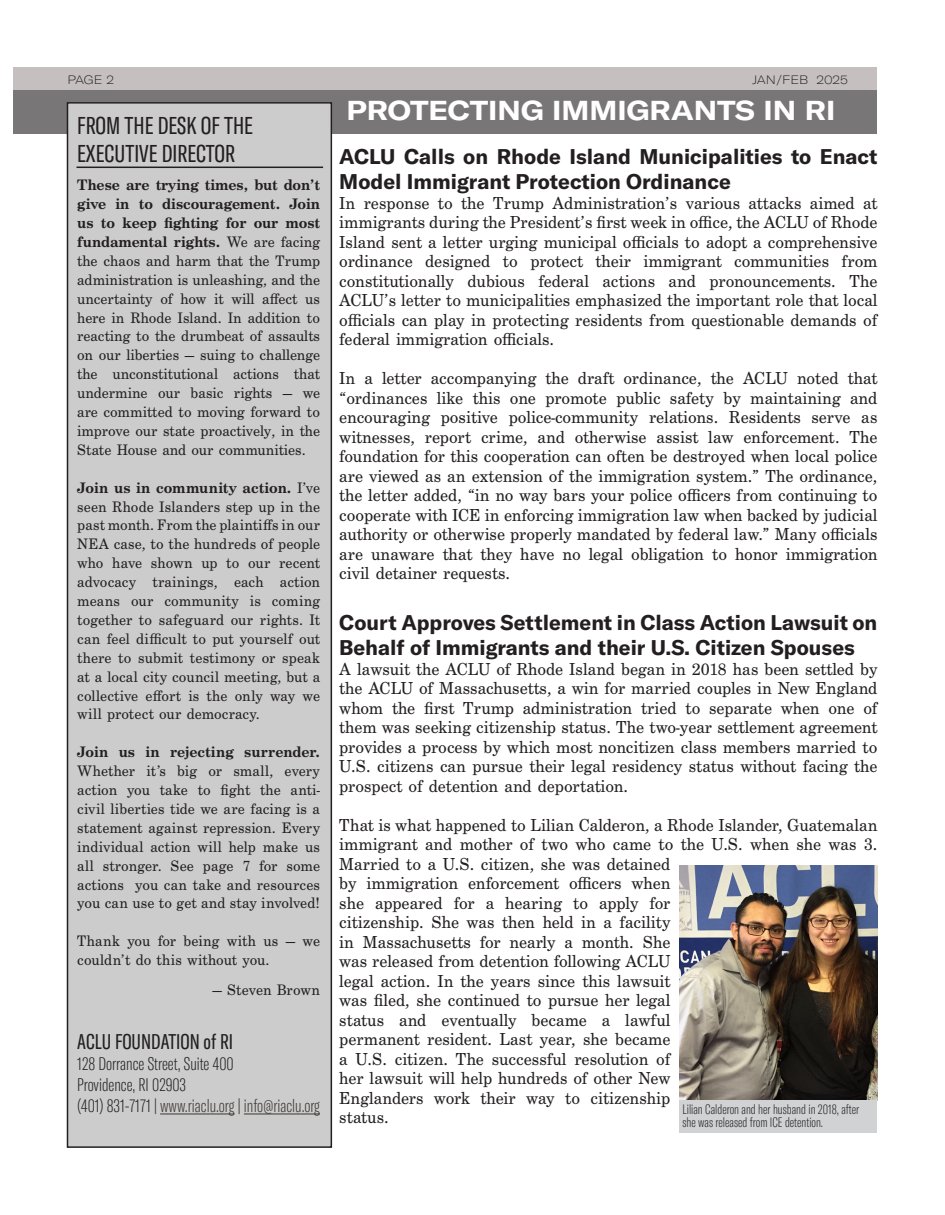
<style>
.page{position:relative;width:945px;height:1215px;background:#fff}
.page>*{position:absolute;margin:0;border:0;box-sizing:border-box;transform-origin:0 0}
.t1{font:700 expanded 27px "GT America";color:#fff}
.t2{font:extra-condensed 24px/28.8px "GT America";color:#231f20}
.Issue_Area_Header{font:700 21px/25.2px "GT America";color:#231f20}
.t3{font:extra-condensed 21px "GT America";color:#231f20}
.Issue_Area_Header-2{font:18px/19.5px "Century Schoolbook FS";color:#231f20;text-align:justify}
.t4{font:100 extra-condensed 18px "GT America";color:#231f20}
.t5{font:100 extra-condensed 18px "GT America";color:#3c3532}
.t6{font:15.75px/18.9px "Century Schoolbook FS";color:#231f20;text-align:justify}
.t7{font:100 extra-condensed 13.5px/13.5px "GT America";color:#231f20}
.t8{font:100 expanded 12px "GT America";letter-spacing:-.005em;color:#231f20}
.s1{font-weight:700}
.s2{color:#231f20}
</style>
<div class="page">
<div style="left:14px;top:68px;width:864px;height:22px;background:#c5c0bf"></div>
<div style="left:14px;top:90px;width:864px;height:44px;background:#787677"></div>
<div style="left:68px;top:102px;width:263px;height:1044px;background:#ccc"></div>
<hr style="left:160px;top:1114px;width:75px;height:1px;background:#3c3532">
<hr style="left:244px;top:1114px;width:76px;height:1px;background:#3c3532">
<div style="left:67px;top:102px;width:265px;height:1046px;border:2px solid #231f20"></div>
<hr style="left:76px;top:167px;width:247px;height:1px;background:#231f20">
<img style="left:680px;top:866px;width:198px;height:234px">
<div style="left:680px;top:1100px;width:198px;height:33px;background:#d1d2d4"></div>
<p class="t8" style="left:68px;top:73px;width:48px">PAGE 2</p>
<p class="t8" style="left:752px;top:73px;width:97px">JAN/FEB 2025</p>
<p class="t1" style="left:346px;top:94px;width:490px">PROTECTING IMMIGRANTS IN RI</p>
<p class="t2" style="left:77px;top:111px;width:177px">FROM THE DESK OF THE<br>EXECUTIVE DIRECTOR</p>
<p class="t6" style="left:77px;top:176px;width:244px"><span class="s1">These are trying times, but don’t give in to discouragement. Join us to keep fighting for our most fundamental rights.</span> We are facing the chaos and harm that the Trump administration is unleashing, and the uncertainty of how it will affect us here in Rhode Island. In addition to reacting to the drumbeat of assaults on our liberties — suing to challenge the unconstitutional actions that undermine our basic rights — we are committed to moving forward to improve our state proactively, in the State House and our communities.</p>
<p class="t6" style="left:77px;top:478px;width:244px"><span class="s1">Join us in community action.</span> I’ve seen Rhode Islanders step up in the past month. From the plaintiffs in our NEA case, to the hundreds of people who have shown up to our recent advocacy trainings, each action means our community is coming together to safeguard our rights. It can feel difficult to put yourself out there to submit testimony or speak at a local city council meeting, but a collective effort is the only way we will protect our democracy.</p>
<p class="t6" style="left:77px;top:743px;width:244px"><span class="s1">Join us in rejecting surrender.<br></span>Whether it’s big or small, every action you take to fight the anti&shy;civil liberties tide we are facing is a statement against repression. Every individual action will help make us all stronger. See page 7 for some actions you can take and resources you can use to get and stay involved!</p>
<p class="t6" style="left:77px;top:932px;width:244px">Thank you for being with us — we couldn’t do this without you.</p>
<p class="t6" style="left:212px;top:981px;width:109px">— Steven Brown</p>
<p class="t3" style="left:77px;top:1030px;width:157px">ACLU FOUNDATION of RI</p>
<p class="t4" style="left:77px;top:1054px;width:158px">128 Dorrance Street, Suite 400</p>
<p class="t4" style="left:77px;top:1075px;width:110px">Providence, RI 02903</p>
<p class="t5" style="left:77px;top:1096px;width:244px"><span class="s2">(401) 831-7171 |</span> www.riaclu.org <span class="s2">|</span> info@riaclu.org</p>
<p class="t7" style="left:682px;top:1102px;width:178px">Lilian Calderon and her husband in 2018, after she was released from ICE detention.</p>
<p class="Issue_Area_Header" style="left:339px;top:144px;width:540px">ACLU Calls on Rhode Island Municipalities to Enact<br>Model Immigrant Protection Ordinance</p>
<p class="Issue_Area_Header-2" style="left:339px;top:194px;width:540px">In response to the Trump Administration’s various attacks aimed at immigrants during the President’s first week in office, the ACLU of Rhode Island sent a letter urging municipal officials to adopt a comprehensive ordinance designed to protect their immigrant communities from constitutionally dubious federal actions and pronouncements. The ACLU’s letter to municipalities emphasized the important role that local officials can play in protecting residents from questionable demands of federal immigration officials.</p>
<p class="Issue_Area_Header-2" style="left:339px;top:369px;width:540px">In a letter accompanying the draft ordinance, the ACLU noted that “ordinances like this one promote public safety by maintaining and encouraging positive police-community relations. Residents serve as witnesses, report crime, and otherwise assist law enforcement. The foundation for this cooperation can often be destroyed when local police are viewed as an extension of the immigration system.” The ordinance, the letter added, “in no way bars your police officers from continuing to cooperate with ICE in enforcing immigration law when backed by judicial authority or otherwise properly mandated by federal law.” Many officials are unaware that they have no legal obligation to honor immigration civil detainer requests.</p>
<p class="Issue_Area_Header" style="left:339px;top:610px;width:540px">Court Approves Settlement in Class Action Lawsuit on<br>Behalf of Immigrants and their U.S. Citizen Spouses</p>
<p class="Issue_Area_Header-2" style="left:339px;top:659px;width:540px">A lawsuit the ACLU of Rhode Island began in 2018 has been settled by the ACLU of Massachusetts, a win for married couples in New England whom the first Trump administration tried to separate when one of them was seeking citizenship status. The two-year settlement agreement provides a process by which most noncitizen class members married to U.S. citizens can pursue their legal residency status without facing the prospect of detention and deportation.</p>
<p class="Issue_Area_Header-2" style="left:339px;top:815px;width:540px;text-align:left">That is what happened to Lilian Calderon, a Rhode Islander, Guatemalan immigrant and mother of two who came to the U.S. when she was 3.<br>Married to a U.S. citizen, she was detained<br>by immigration enforcement officers when<br>she appeared for a hearing to apply for<br>citizenship. She was then held in a facility<br>in Massachusetts for nearly a month. She<br>was released from detention following ACLU<br>legal action. In the years since this lawsuit<br>was filed, she continued to pursue her legal<br>status and eventually became a lawful<br>permanent resident. Last year, she became<br>a U.S. citizen. The successful resolution of<br>her lawsuit will help hundreds of other New<br>Englanders work their way to citizenship<br>status.</p>
</div>
